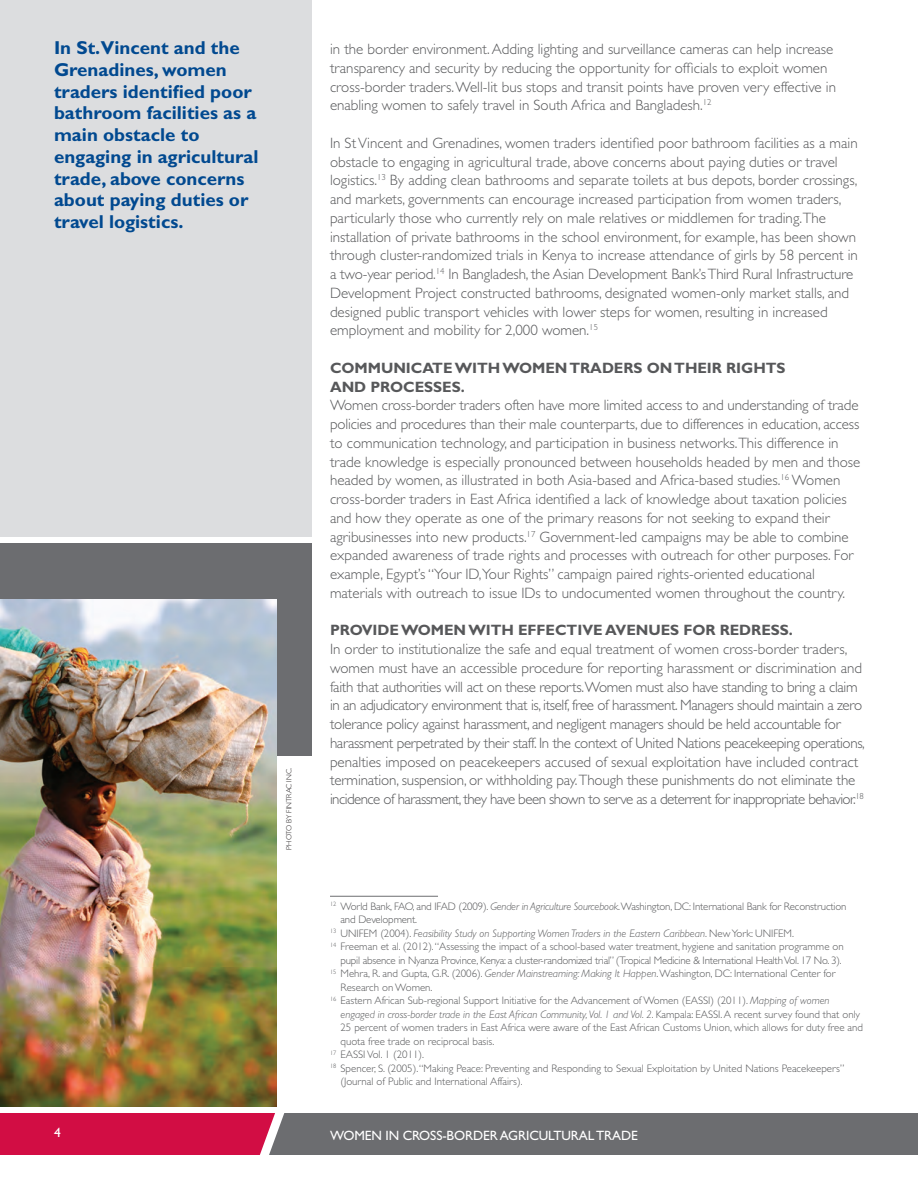
<style>
.page{position:relative;width:918px;height:1188px;background:#fff}
.page>*{position:absolute;margin:0;border:0;box-sizing:border-box;transform-origin:0 0}
.t1{font:700 18.75px/21.8px "Gill Sans Std";color:#014990}
.t2{font:300 15px/18.8px "Gill Sans Std";color:#57585a}
.t3{font:300 15px/18.8px "Gill Sans Std";letter-spacing:-.02em;color:#57585a}
.t4{font:700 15px "Gill Sans Std";letter-spacing:-.005em;color:#57585a}
.t5{font:700 15px "Gill Sans Std";letter-spacing:.155em;color:#57585a}
.t6{font:13.5px "Gill Sans Std";letter-spacing:-.01em;color:#fff}
.t7{font:300 10.8px "Gill Sans Std";color:#57585a}
.t8{font:italic 300 10.8px "Gill Sans Std";color:#57585a}
.t9{font:300 10.8px "Gill Sans Std";letter-spacing:-.02em;color:#57585a}
.t10{font:300 7.5px "Gill Sans Std";letter-spacing:-.005em;color:#231f20}
.s1{font-style:italic}
.s2{font-style:normal}
</style>
<div class="page">
<svg style="left:0;top:1113px;width:918px;height:42px;background:#8b5264"></svg>
<div style="left:0;top:543px;width:312px;height:213px;background:#6c6d70"></div>
<hr style="left:330px;top:896px;width:108px;height:1px;background:#6c6d70">
<div style="left:0;top:0;width:312px;height:537px;background:#dcdddf"></div>
<img style="left:0;top:600px;width:276px;height:507px">
<p class="t1" style="left:54px;top:37px;width:206px">I n St.Vincent and the<br>Grenadines, women traders identified poor bathroom facilities as a main obstacle to engaging in agricultural trade, above concerns about paying duties or travel logistics.</p>
<p class="t10" style="left:285px;top:850px;width:83px;rotate:-90deg">Ph oto BY Fintrac Inc .</p>
<p class="t2" style="left:330px;top:40px;width:508px">in the border environment. Adding lighting and surveillance cameras can help increase transparency and security by reducing the opportunity for officials to exploit women cross-border traders. Well-lit bus stops and transit points have proven very effective in enabling women to safely travel in South Africa and Bangladesh.<sup>12</sup></p>
<p class="t2" style="left:330px;top:134px;width:529px">In St Vincent and Grenadines, women traders identified poor bathroom facilities as a main obstacle to engaging in agricultural trade, above concerns about paying duties or travel logistics.<sup>13</sup> By adding clean bathrooms and separate toilets at bus depots, border crossings, and markets, governments can encourage increased participation from women traders, particularly those who currently rely on male relatives or middlemen for trading.The installation of private bathrooms in the school environment, for example, has been shown through cluster-randomized trials in Kenya to increase attendance of girls by 58 percent in a two-year period.<sup>14</sup> In Bangladesh, the Asian Development Bank’s Third Rural Infrastructure Development Project constructed bathrooms, designated women-only market stalls, and designed public transport vehicles with lower steps for women, resulting in increased employment and mobility for 2,000 women.<sup>15</sup></p>
<p class="t4" style="left:330px;top:359px;width:93px">Communicat</p>
<p class="t5" style="left:443px;top:359px;width:139px">e with women tra</p>
<p class="t4" style="left:602px;top:359px;width:185px">ders on their rights</p>
<p class="t4" style="left:330px;top:378px;width:136px">and proc esses.</p>
<p class="t2" style="left:330px;top:396px;width:532px">Women cross-border traders often have more limited access to and understanding of trade policies and procedures than their male counterparts, due to differences in education, access to communication technology, and participation in business networks.This difference in trade knowledge is especially pronounced between households headed by men and those headed by women, as illustrated in both Asia-based and Africa-based studies.<sup>16</sup> Women cross-border traders in East Africa identified a lack of knowledge about taxation policies and how they operate as one of the primary reasons for not seeking to expand their agribusinesses into new products.<sup>17</sup> Government-led campaigns may be able to combine expanded awareness of trade rights and processes with outreach for other purposes. For example, Egypt’s “Your ID,Your Rights” campaign paired rights-oriented educational materials with outreach to issue IDs to undocumented women throughout the country.</p>
<p class="t4" style="left:330px;top:621px;width:464px">Provide women with effective avenues for redress.</p>
<p class="t3" style="left:330px;top:640px;width:536px">In order to institutionalize the safe and equal treatment of women cross-border traders, women must have an accessible procedure for reporting harassment or discrimination and faith that authorities will act on these reports.Women must also have standing to bring a claim in an adjudicatory environment that is, itself, free of harassment. Managers should maintain a zero tolerance policy against harassment, and negligent managers should be held accountable for harassment perpetrated by their staff. In the context of United Nations peacekeeping operations, penalties imposed on peacekeepers accused of sexual exploitation have included contract termination, suspension, or withholding pay. Though these punishments do not eliminate the incidence of harassment, they have been shown to serve as a deterrent for inappropriate behavior.<sup>18</sup></p>
<p class="t7" style="left:330px;top:900px;width:518px"><sup>12</sup> World Bank, FAO, and IFAD (2009). <span class="s1">Gender in Agriculture Sourcebook</span>. Washington, DC: International Bank for Reconstruction</p>
<p class="t7" style="left:341px;top:914px;width:78px">and Development.</p>
<p class="t8" style="left:330px;top:927px;width:466px"><sup>13</sup> <span class="s2">UNIFEM (2004).</span> Feasibility Study on Supporting Women Traders in the Eastern Caribbean<span class="s2">. New York: UNIFEM.</span></p>
<p class="t7" style="left:330px;top:941px;width:515px"><sup>14</sup> Freeman et al. (2012). “Assessing the impact of a school-based water treatment, hygiene and sanitation programme on</p>
<p class="t9" style="left:341px;top:954px;width:503px">pupil absence in Nyanza Province, Kenya: a cluster-randomized trial” (Tropical Medicine &amp; International Health Vol. 17 No. 3).</p>
<p class="t7" style="left:330px;top:968px;width:507px"><sup>15</sup> Mehra, R. and Gupta, G.R. (2006). <span class="s1">Gender Mainstreaming: Making It Happen</span>. Washington, DC: International Center for</p>
<p class="t7" style="left:341px;top:981px;width:94px">Research on Women.</p>
<p class="t7" style="left:330px;top:995px;width:501px"><sup>16</sup> Eastern African Sub-regional Support Initiative for the Advancement of Women (EASSI) (2011). <span class="s1">Mapping of women</span></p>
<p class="t8" style="left:341px;top:1008px;width:521px">engaged in cross-border trade in the East African Community, Vol. 1 and Vol. 2<span class="s2">. Kampala: EASSI. A recent survey found that only</span></p>
<p class="t7" style="left:341px;top:1022px;width:524px">25 percent of women traders in East Africa were aware of the East African Customs Union, which allows for duty free and</p>
<p class="t7" style="left:341px;top:1035px;width:155px">quota free trade on reciprocal basis.</p>
<p class="t7" style="left:330px;top:1049px;width:96px"><sup>17</sup> EASSI Vol. 1 (2011).</p>
<p class="t7" style="left:330px;top:1062px;width:516px"><sup>18</sup> Spencer, S. (2005). “Making Peace: Preventing and Responding to Sexual Exploitation by United Nations Peacekeepers”</p>
<p class="t7" style="left:341px;top:1076px;width:184px">(Journal of Public and International Affairs).</p>
<p class="t6" style="left:54px;top:1125px;width:8px">4</p>
<p class="t6" style="left:330px;top:1128px;width:309px">WOMEN IN CROSS-BORDER AGRICULTURAL TRADE</p>
</div>
